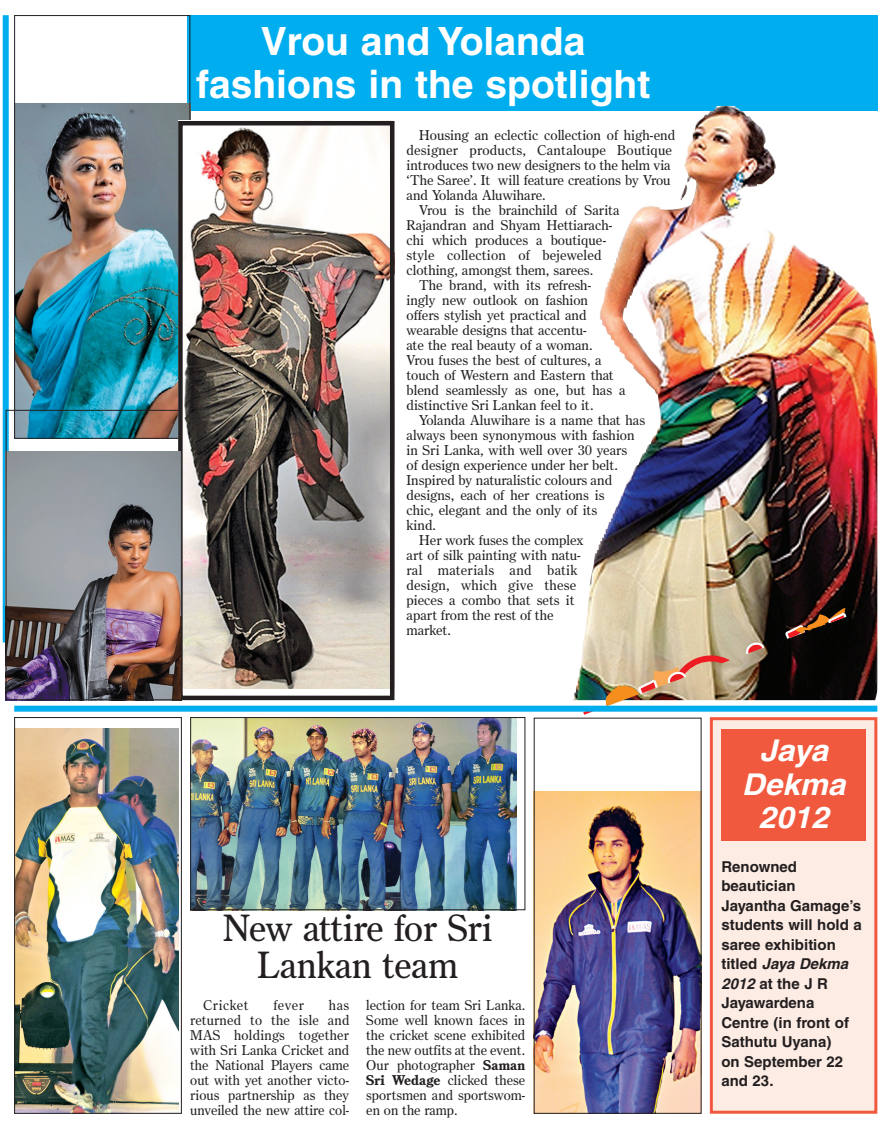
<style>
.page{position:relative;width:884px;height:1140px;background:#fff}
.page>*{position:absolute;margin:0;border:0;box-sizing:border-box;transform-origin:0 0}
._2_Headiline_-_Bold{font:700 39px "Helvetica";color:#fff}
._3_Headiline_-_Light{font:36px/37.5px "Bureau Roman One";color:#231f20;text-align:center;scale:1.05 1}
._3_Headiline_-_Light-2{font:italic 700 30px/33.6px "Helvetica";color:#fff;text-align:center;scale:1.05 1}
._9_Blurb{font:700 15px/19.5px "Helvetica";color:#231f20}
.t1{font:13.5px/15px "Bureau Roman Zero";color:#231f20;scale:1.07 1}
.t2{font:13.5px/15px "Bureau Roman Zero";color:#231f20;text-align:justify;scale:1.05 1}
.t3{font:13.5px "Bureau Roman Zero";letter-spacing:.04em;color:#231f20;scale:1.05 1}
.s1{font-weight:700}
.s2{font-style:italic}
</style>
<div class="page">
<div style="left:654px;top:15px;width:223px;height:96px;background:#00aeef"></div>
<div style="left:711px;top:719px;width:164px;height:393px;background:#fdece4"></div>
<div style="left:709px;top:717px;width:168px;height:397px;border:3px solid #f0593e"></div>
<div style="left:721px;top:729px;width:144px;height:111px;background:#f0593e"></div>
<div style="left:187px;top:15px;width:469px;height:96px;background:#00aeef"></div>
<img style="left:588px;top:106px;width:289px;height:594px">
<img style="left:556px;top:608px;width:314px;height:107px">
<img style="left:536px;top:791px;width:163px;height:321px">
<img style="left:192px;top:719px;width:324px;height:189px">
<div style="left:190px;top:717px;width:335px;height:193px;border:1px solid #231f20"></div>
<img style="left:16px;top:729px;width:162px;height:383px">
<div style="left:14px;top:717px;width:168px;height:397px;border:1px solid #231f20"></div>
<div style="left:14px;top:706px;width:863px;height:6px;background:#00aeef"></div>
<div style="left:3px;top:15px;width:6px;height:627px;background:#00aeef"></div>
<img style="left:16px;top:103px;width:172px;height:334px">
<div style="left:14px;top:15px;width:176px;height:424px;border:1px solid #231f20"></div>
<img style="left:183px;top:126px;width:206px;height:563px">
<div style="left:178px;top:121px;width:216px;height:579px;border:4px solid #231f20"></div>
<img style="left:8px;top:451px;width:172px;height:247px">
<div style="left:6px;top:410px;width:176px;height:290px;border:1px solid #231f20"></div>
<p class="_2_Headiline_-_Bold" style="left:261px;top:17px;width:326px">Vrou and Yolanda</p>
<p class="_2_Headiline_-_Bold" style="left:196px;top:61px;width:455px">fashions in the spotlight</p>
<p class="t1" style="left:406px;top:127px;width:252px;text-indent:13px">Housing an eclectic collection of high-end designer products, Cantaloupe Boutique introduces two new designers to the helm via ‘The Saree’. It will feature creations by Vrou and Yolanda Aluwihare.</p>
<p class="t1" style="left:406px;top:202px;width:201px;text-indent:13px">Vrou is the brainchild of Sarita<br>Rajandran and Shyam Hettiarach&shy;chi which produces a boutique&shy;style collection of bejeweled clothing, amongst them, sarees.</p>
<p class="t1" style="left:406px;top:277px;width:206px;text-indent:13px">The brand, with its refresh-<br>ingly new outlook on fashion<br>offers stylish yet practical and wearable designs that accentu-<br>ate the real beauty of a woman.<br>Vrou fuses the best of cultures, a touch of Western and Eastern that blend seamlessly as one, but has a distinctive Sri Lankan feel to it.</p>
<p class="t1" style="left:406px;top:412px;width:224px;text-indent:13px">Yolanda Aluwihare is a name that has always been synonymous with fashion in Sri Lanka, with well over 30 years<br>of design experience under her belt.<br>Inspired by naturalistic colours and designs, each of her creations is<br>chic, elegant and the only of its<br>kind.</p>
<p class="t1" style="left:406px;top:532px;width:167px;text-indent:13px">Her work fuses the complex art of silk painting with natu&shy;ral materials and batik design, which give these pieces a combo that sets it apart from the rest of the market.</p>
<p class="_3_Headiline_-_Light" style="left:223px;top:908px;width:258px">New attire for Sri<br>Lankan team</p>
<p class="t2" style="left:190px;top:997px;width:153px;text-indent:139px">has returned to the isle and MAS holdings together with Sri Lanka Cricket and the National Players came out with yet another victo&shy;rious partnership as they unveiled the new attire col-</p>
<p class="t2" style="left:366px;top:997px;width:153px">lection for team Sri Lanka.<br>Some well known faces in the cricket scene exhibited the new outfits at the event.<br>Our photographer <span class="s1">Saman Sri Wedage</span> clicked these sportsmen and sportswom&shy;en on the ramp.</p>
<p class="t3" style="left:203px;top:997px;width:45px">Cricket</p>
<p class="t2" style="left:273px;top:997px;width:31px">fever</p>
<p class="_3_Headiline_-_Light-2" style="left:741px;top:733px;width:100px">Jaya<br>Dekma<br>2012</p>
<p class="_9_Blurb" style="left:721px;top:857px;width:77px">Renowned</p>
<p class="_9_Blurb" style="left:721px;top:876px;width:76px">beautician</p>
<p class="_9_Blurb" style="left:721px;top:896px;width:141px">Jayantha Gamage’s</p>
<p class="_9_Blurb" style="left:721px;top:915px;width:142px">students will hold a saree exhibition titled <span class="s2">Jaya Dekma<br>2012</span> at the J R<br>Jayawardena</p>
<p class="_9_Blurb" style="left:721px;top:1013px;width:129px">Centre (in front of<br>Sathutu Uyana)</p>
<p class="_9_Blurb" style="left:721px;top:1052px;width:123px">on September 22 and 23.</p>
</div>
